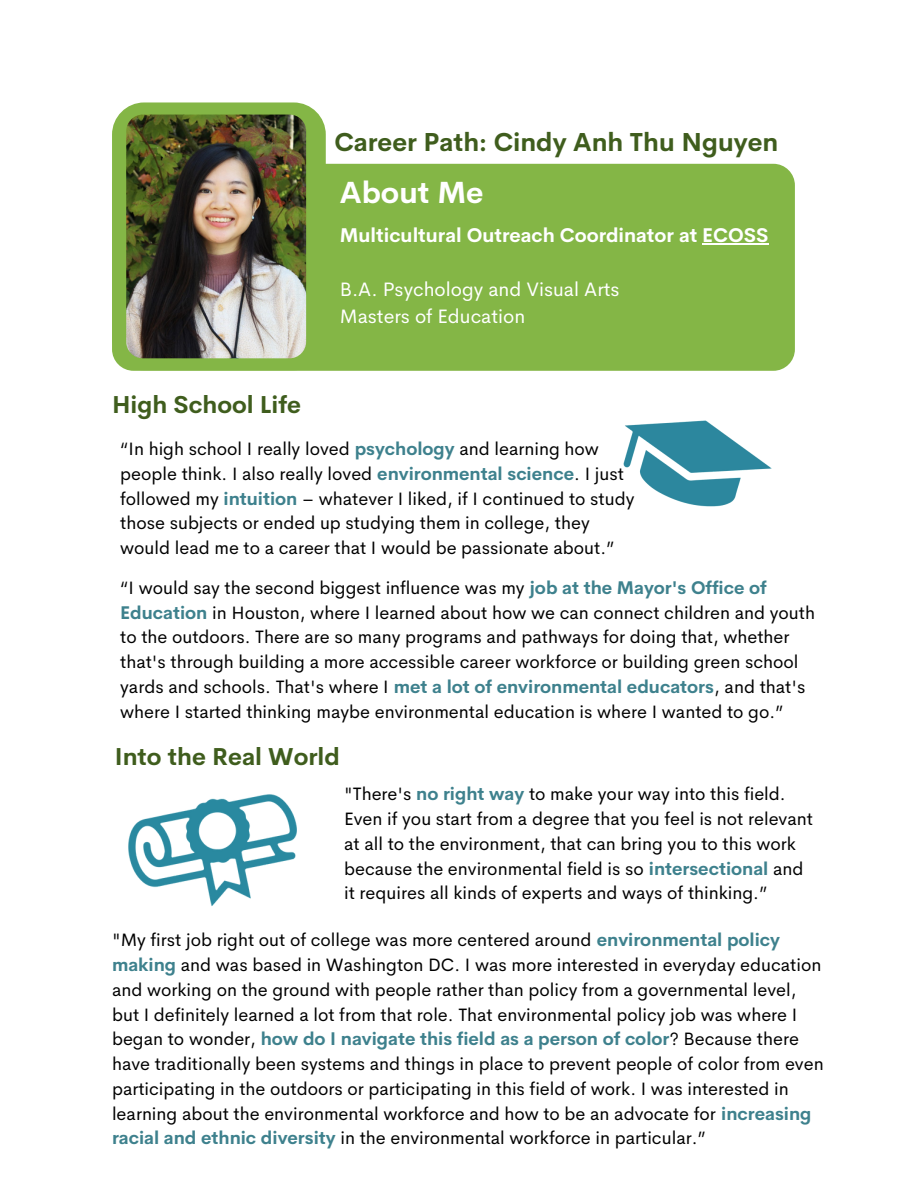
<style>
.page{position:relative;width:918px;height:1188px;background:#fff}
.page>*{position:absolute;margin:0;border:0;box-sizing:border-box;transform-origin:0 0}
.t1{font:700 30px "Cerebri Sans";color:#fff}
.t2{font:700 25.5px "Cerebri Sans";color:#3f5d1d}
.t3{font:700 24px "Cerebri Sans";color:#3f5d1d}
.t4{font:19.5px/27px "Cerebri Sans";color:#fff}
.t5{font:700 19.5px "Cerebri Sans";color:#fff}
.t6{font:18px/24.8px "Cerebri Sans";color:#000}
.s1{font-weight:700;color:#3e818d}
</style>
<div class="page">
<div style="left:112px;top:102px;width:214px;height:268px;background:#84b646;border-radius:32px"></div>
<div style="left:112px;top:164px;width:683px;height:207px;background:#84b646;border-radius:22px"></div>
<img style="left:126px;top:114px;width:181px;height:245px">
<img style="left:623px;top:420px;width:149px;height:87px">
<img style="left:128px;top:794px;width:169px;height:112px">
<hr style="left:702px;top:243px;width:67px;height:1px;background:#fff">
<h2 class="t2" style="left:334px;top:126px;width:445px">Career Path: Cindy Anh Thu Nguyen</h2>
<h3 class="t3" style="left:112px;top:389px;width:190px">High School Life</h3>
<h1 class="t1" style="left:340px;top:173px;width:145px">About Me</h1>
<p class="t5" style="left:340px;top:222px;width:430px">Multicultural Outreach Coordinator at ECOSS</p>
<p class="t4" style="left:340px;top:275px;width:281px">B.A. Psychology and Visual Arts<br>Masters of Education</p>
<p class="t6" style="left:120px;top:436px;width:516px">“In high school I really loved <span class="s1">psychology</span> and learning how people think. I also really loved <span class="s1">environmental science</span>. I just followed my <span class="s1">intuition</span> – whatever I liked, if I continued to study those subjects or ended up studying them in college, they would lead me to a career that I would be passionate about.”</p>
<p class="t6" style="left:120px;top:575px;width:696px">“I would say the second biggest influence was my <span class="s1">job at the Mayor's Office of Education</span> in Houston, where I learned about how we can connect children and youth to the outdoors. There are so many programs and pathways for doing that, whether that's through building a more accessible career workforce or building green school yards and schools. That's where I <span class="s1">met a lot of environmental educators</span>, and that's where I started thinking maybe environmental education is where I wanted to go.”</p>
<h3 class="t3" style="left:115px;top:741px;width:227px">Into the Real World</h3>
<p class="t6" style="left:344px;top:782px;width:470px">"There's <span class="s1">no right way</span> to make your way into this field.<br>Even if you start from a degree that you feel is not relevant at all to the environment, that can bring you to this work because the environmental field is so <span class="s1">intersectional</span> and it requires all kinds of experts and ways of thinking.”</p>
<p class="t6" style="left:112px;top:928px;width:713px">"My first job right out of college was more centered around <span class="s1">environmental policy making</span> and was based in Washington DC. I was more interested in everyday education and working on the ground with people rather than policy from a governmental level, but I definitely learned a lot from that role. That environmental policy job was where I began to wonder, <span class="s1">how do I navigate this field as a person of color</span>? Because there have traditionally been systems and things in place to prevent people of color from even participating in the outdoors or participating in this field of work. I was interested in learning about the environmental workforce and how to be an advocate for <span class="s1">increasing racial and ethnic diversity</span> in the environmental workforce in particular.”</p>
</div>
